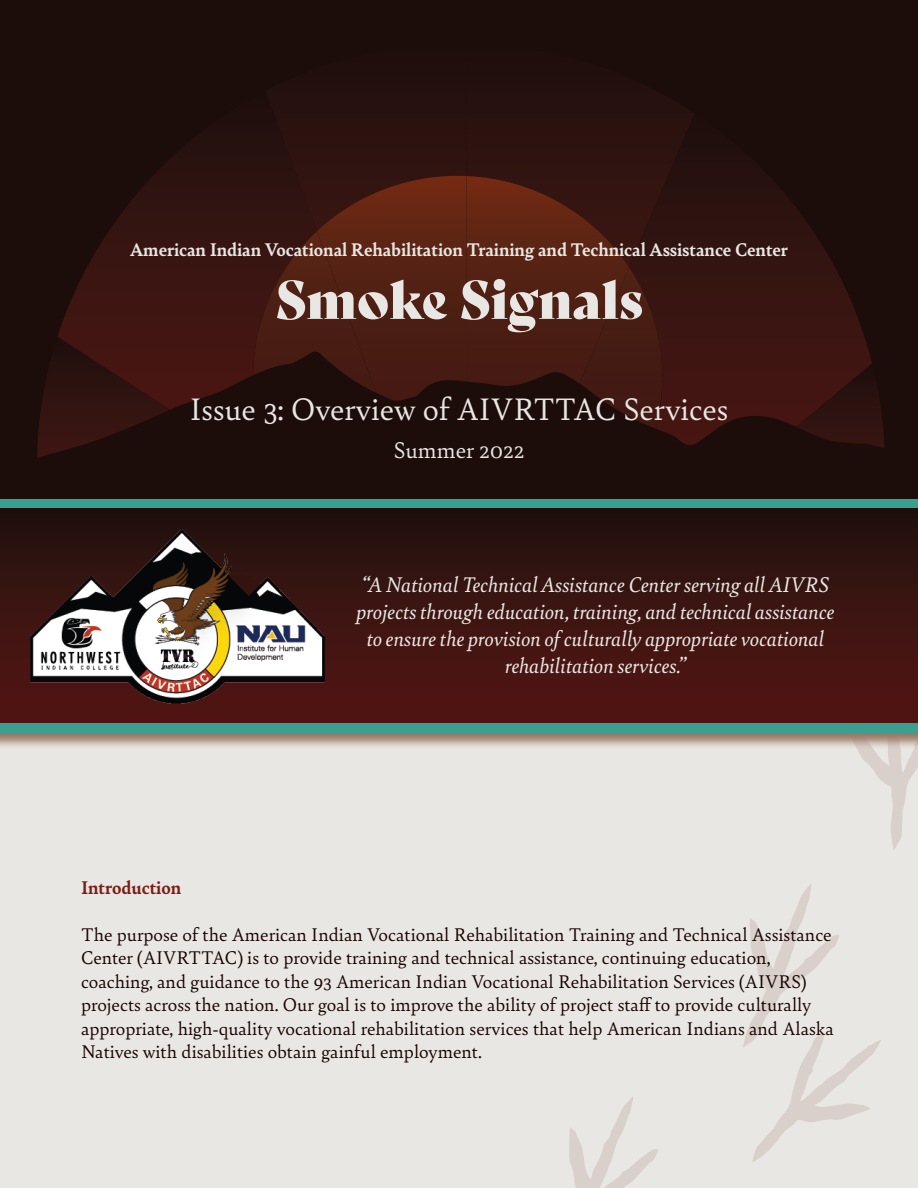
<style>
.page{position:relative;width:918px;height:1188px;background:#fff}
.page>*{position:absolute;margin:0;border:0;box-sizing:border-box;transform-origin:0 0}
.t1{font:52.5px "Bely Display";color:#e9e7e3}
.t2{font:33px "Bely";color:#e9e7e3}
.t3{font:24px "Bely";color:#e9e7e3}
.t4{font:italic 22.5px/27px "Bely";color:#e9e7e3;text-align:center}
.t5{font:19.5px/23.4px "Bely";color:#180300}
.t6{font:700 19.5px "Bely";color:#e9e7e3}
.t7{font:700 19.5px "Bely";color:#7b1c16}
</style>
<div class="page">
<div style="left:0;top:0;width:918px;height:616px;background:#1c0d0b"></div>
<svg style="left:57px;top:147px;width:208px;height:204px"></svg>
<div style="left:265px;top:106px;width:201px;height:70px;background:#2c1310"></div>
<div style="left:466px;top:106px;width:226px;height:70px;background:#2c1310"></div>
<svg style="left:586px;top:113px;width:283px;height:238px"></svg>
<div style="left:261px;top:176px;width:56px;height:55px;background:#311411"></div>
<img style="left:253px;top:231px;width:64px;height:120px">
<img style="left:317px;top:176px;width:312px;height:175px">
<img style="left:532px;top:267px;width:130px;height:84px">
<svg style="left:37px;top:351px;width:848px;height:107px"></svg>
<div style="left:0;top:567px;width:918px;height:621px;background:#e9e7e3"></div>
<svg style="left:569px;top:1097px;width:89px;height:91px"></svg>
<svg style="left:743px;top:884px;width:138px;height:278px"></svg>
<svg style="left:857px;top:749px;width:61px;height:101px"></svg>
<svg style="left:0;top:734px;width:918px;height:15px"></svg>
<div style="left:0;top:499px;width:918px;height:235px;background:#389f91"></div>
<div style="left:0;top:509px;width:918px;height:213px;background:linear-gradient(to bottom,#21110e,#541613)"></div>
<img style="left:30px;top:529px;width:294px;height:175px">
<p class="t6" style="left:130px;top:236px;width:659px">American Indian Vocational Rehabilitation Training and Technical Assistance Center</p>
<h1 class="t1" style="left:275px;top:258px;width:369px">Smoke Signals</h1>
<h2 class="t2" style="left:190px;top:386px;width:540px">Issue 3: Overview of AIVRTTAC Services</h2>
<p class="t3" style="left:394px;top:433px;width:132px">Summer 2022</p>
<p class="t4" style="left:357px;top:570px;width:480px">“A National Technical Assistance Center serving all AIVRS projects through education, training, and technical assistance to ensure the provision of culturally appropriate vocational rehabilitation services.”</p>
<h3 class="t7" style="left:81px;top:874px;width:102px">Introduction</h3>
<p class="t5" style="left:81px;top:922px;width:755px">The purpose of the American Indian Vocational Rehabilitation Training and Technical Assistance Center (AIVRTTAC) is to provide training and technical assistance, continuing education, coaching, and guidance to the 93 American Indian Vocational Rehabilitation Services (AIVRS) projects across the nation. Our goal is to improve the ability of project staff to provide culturally appropriate, high-quality vocational rehabilitation services that help American Indians and Alaska Natives with disabilities obtain gainful employment.</p>
</div>
